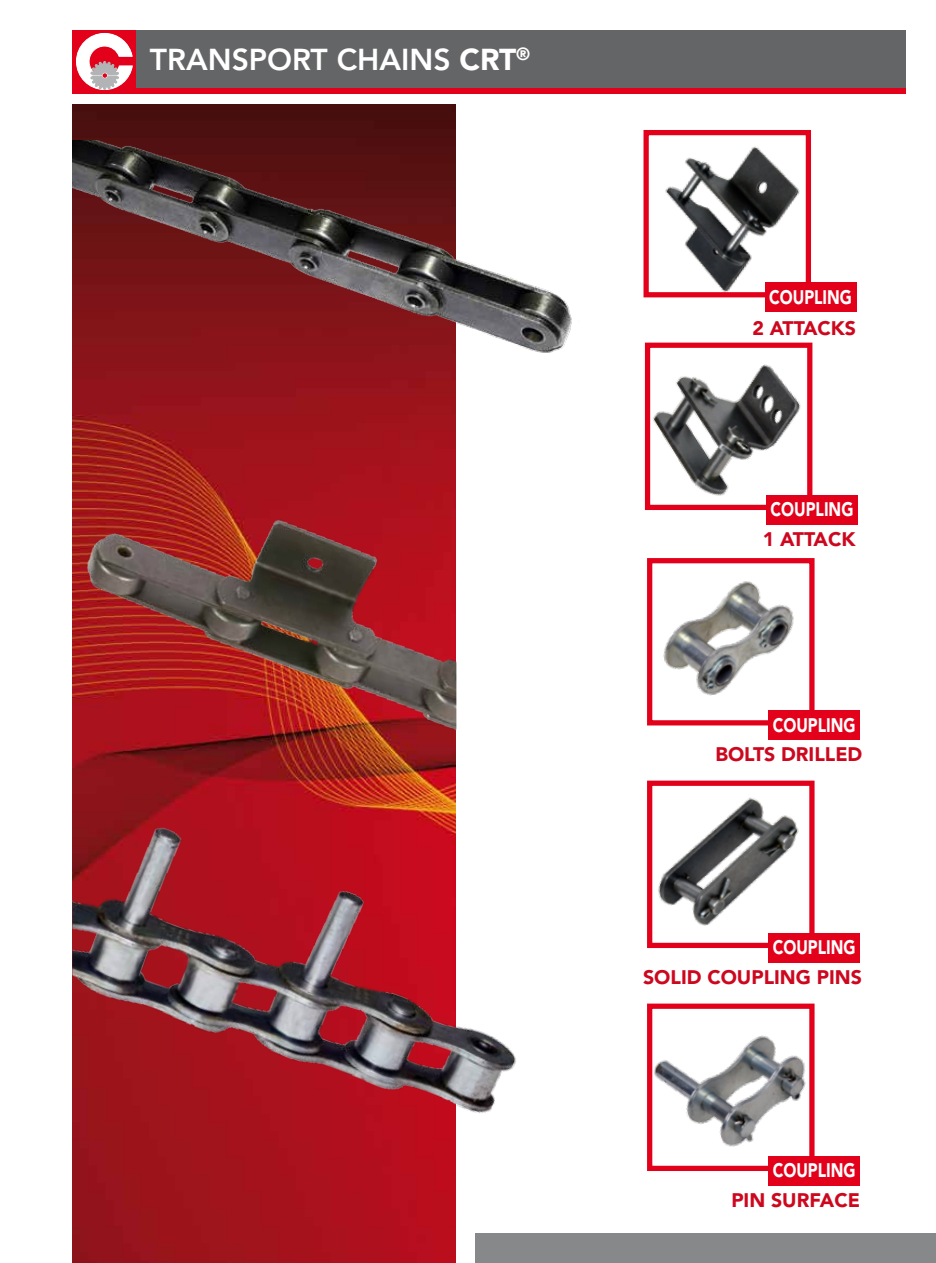
<style>
.page{position:relative;width:936px;height:1263px;background:#fff}
.page>*{position:absolute;margin:0;border:0;box-sizing:border-box;transform-origin:0 0}
.t1{font:800 30px "Avenir LT Std";color:#fff}
.t2{font:900 19.5px "Avenir LT Std";color:#cd071e}
.t3{font:900 19.5px "Avenir LT Std";color:#fff;scale:.8 1}
.s1{font-weight:900}
</style>
<div class="page">
<img style="left:73px;top:105px;width:382px;height:1158px">
<div style="left:74px;top:30px;width:832px;height:64px;background:#646567"></div>
<div style="left:72px;top:30px;width:64px;height:64px;background:#e2001a"></div>
<svg style="left:76px;top:33px;width:57px;height:57px"></svg>
<div style="left:115px;top:88px;width:791px;height:6px;background:#e2001a"></div>
<div style="left:475px;top:1233px;width:460px;height:30px;background:#87888a"></div>
<img style="left:665px;top:146px;width:140px;height:145px">
<div style="left:643px;top:130px;width:168px;height:167px;border:5px solid #e2001a"></div>
<div style="left:764px;top:283px;width:92px;height:29px;background:#e2001a"></div>
<img style="left:663px;top:581px;width:145px;height:130px">
<div style="left:647px;top:558px;width:167px;height:167px;border:5px solid #e2001a"></div>
<div style="left:768px;top:711px;width:91px;height:29px;background:#e2001a"></div>
<img style="left:653px;top:364px;width:148px;height:132px">
<div style="left:645px;top:343px;width:167px;height:167px;border:5px solid #e2001a"></div>
<div style="left:766px;top:495px;width:91px;height:30px;background:#e2001a"></div>
<img style="left:72px;top:449px;width:384px;height:359px">
<img style="left:72px;top:140px;width:500px;height:293px">
<img style="left:72px;top:812px;width:444px;height:337px">
<img style="left:658px;top:797px;width:141px;height:129px">
<div style="left:647px;top:781px;width:167px;height:167px;border:5px solid #e2001a"></div>
<div style="left:768px;top:933px;width:91px;height:30px;background:#e2001a"></div>
<img style="left:654px;top:1035px;width:152px;height:112px">
<div style="left:647px;top:1003px;width:167px;height:168px;border:5px solid #e2001a"></div>
<div style="left:768px;top:1156px;width:91px;height:30px;background:#e2001a"></div>
<h1 class="t1" style="left:150px;top:42px;width:382px">TRANSPORT CHAINS <span class="s1">CRT</span><sup>®</sup></h1>
<p class="t3" style="left:769px;top:285px;width:105px">COUPLING</p>
<p class="t2" style="left:752px;top:316px;width:105px">2 ATTACKS</p>
<p class="t3" style="left:770px;top:498px;width:105px">COUPLING</p>
<p class="t2" style="left:763px;top:527px;width:94px">1 ATTACK</p>
<p class="t3" style="left:772px;top:713px;width:105px">COUPLING</p>
<p class="t2" style="left:715px;top:743px;width:148px">BOLTS DRILLED</p>
<p class="t3" style="left:772px;top:936px;width:105px">COUPLING</p>
<p class="t2" style="left:643px;top:965px;width:220px">SOLID COUPLING PINS</p>
<p class="t3" style="left:772px;top:1159px;width:105px">COUPLING</p>
<p class="t2" style="left:731px;top:1188px;width:130px">PIN SURFACE</p>
</div>
